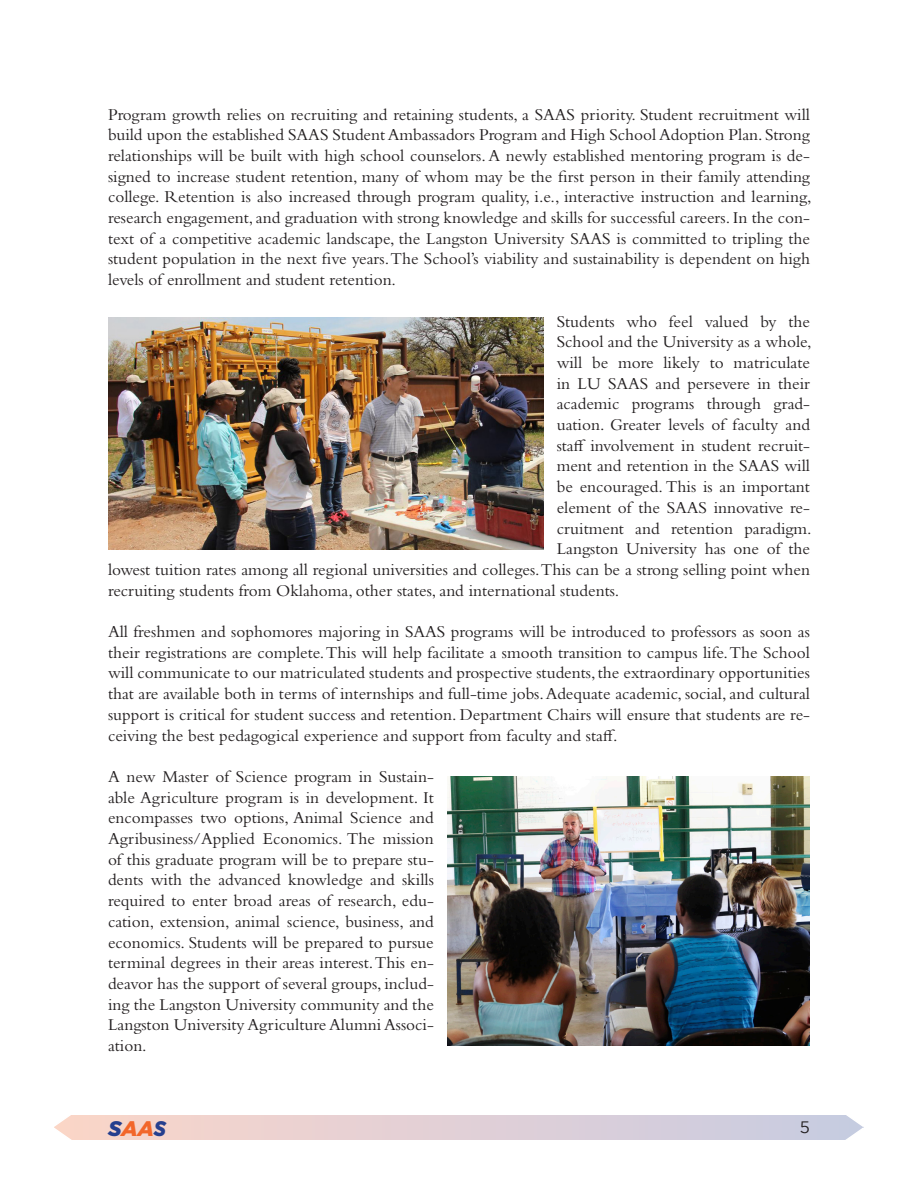
<style>
.page{position:relative;width:918px;height:1188px;background:#fff}
.page>*{position:absolute;margin:0;border:0;box-sizing:border-box;transform-origin:0 0}
.t1{font:italic 900 21px "Gotham";color:#253f8e}
.Paragraph{font:17.25px/20.7px "Bembo Std";color:#231f20;text-align:justify}
.t2{font:16.5px "Gotham";color:#231f20}
.s1{color:#f2662a}
</style>
<div class="page">
<div style="left:54px;top:1115px;width:810px;height:24px;background:linear-gradient(to right,#fbd5c9,#c7cbe2)"></div>
<svg style="left:54px;top:1115px;width:25px;height:25px"></svg>
<svg style="left:838px;top:1115px;width:26px;height:25px"></svg>
<img style="left:447px;top:777px;width:363px;height:268px">
<img style="left:108px;top:318px;width:435px;height:232px">
<p class="Paragraph" style="left:108px;top:104px;width:705px">Program growth relies on recruiting and retaining students, a SAAS priority. Student recruitment will build upon the established SAAS Student Ambassadors Program and High School Adoption Plan. Strong relationships will be built with high school counselors. A newly established mentoring program is de&shy;signed to increase student retention, many of whom may be the first person in their family attending college. Retention is also increased through program quality, i.e., interactive instruction and learning, research engagement, and graduation with strong knowledge and skills for successful careers. In the con&shy;text of a competitive academic landscape, the Langston University SAAS is committed to tripling the student population in the next five years. The School’s viability and sustainability is dependent on high levels of enrollment and student retention.</p>
<p class="Paragraph" style="left:557px;top:311px;width:255px">Students who feel valued by the</p>
<p class="Paragraph" style="left:557px;top:331px;width:257px">School and the University as a whole,</p>
<p class="Paragraph" style="left:557px;top:352px;width:255px">will be more likely to matriculate</p>
<p class="Paragraph" style="left:557px;top:373px;width:255px">in LU SAAS and persevere in their</p>
<p class="Paragraph" style="left:557px;top:393px;width:255px">academic programs through grad-</p>
<p class="Paragraph" style="left:557px;top:414px;width:255px">uation. Greater levels of faculty and</p>
<p class="Paragraph" style="left:557px;top:435px;width:255px">staff involvement in student recruit-</p>
<p class="Paragraph" style="left:557px;top:455px;width:255px">ment and retention in the SAAS will</p>
<p class="Paragraph" style="left:557px;top:476px;width:255px">be encouraged. This is an important</p>
<p class="Paragraph" style="left:557px;top:497px;width:255px">element of the SAAS innovative re-</p>
<p class="Paragraph" style="left:557px;top:518px;width:256px">cruitment and retention paradigm.</p>
<p class="Paragraph" style="left:557px;top:538px;width:255px">Langston University has one of the</p>
<p class="Paragraph" style="left:108px;top:559px;width:703px">lowest tuition rates among all regional universities and colleges.This can be a strong selling point when</p>
<p class="Paragraph" style="left:108px;top:580px;width:513px">recruiting students from Oklahoma, other states, and international students.</p>
<p class="Paragraph" style="left:108px;top:621px;width:704px">All freshmen and sophomores majoring in SAAS programs will be introduced to professors as soon as their registrations are complete. This will help facilitate a smooth transition to campus life. The School will communicate to our matriculated students and prospective students, the extraordinary opportunities that are available both in terms of internships and full-time jobs. Adequate academic, social, and cultural support is critical for student success and retention. Department Chairs will ensure that students are re&shy;ceiving the best pedagogical experience and support from faculty and staff.</p>
<p class="Paragraph" style="left:108px;top:766px;width:327px">A new Master of Science program in Sustain&shy;able Agriculture program is in development. It encompasses two options, Animal Science and Agribusiness/Applied Economics. The mission of this graduate program will be to prepare stu&shy;dents with the advanced knowledge and skills required to enter broad areas of research, edu&shy;cation, extension, animal science, business, and economics. Students will be prepared to pursue terminal degrees in their areas interest. This en&shy;deavor has the support of several groups, includ&shy;ing the Langston University community and the Langston University Agriculture Alumni Associ&shy;ation.</p>
<p class="t1" style="left:108px;top:1114px;width:60px">S<span class="s1">AA</span>S</p>
<p class="t2" style="left:800px;top:1118px;width:12px">5</p>
</div>
